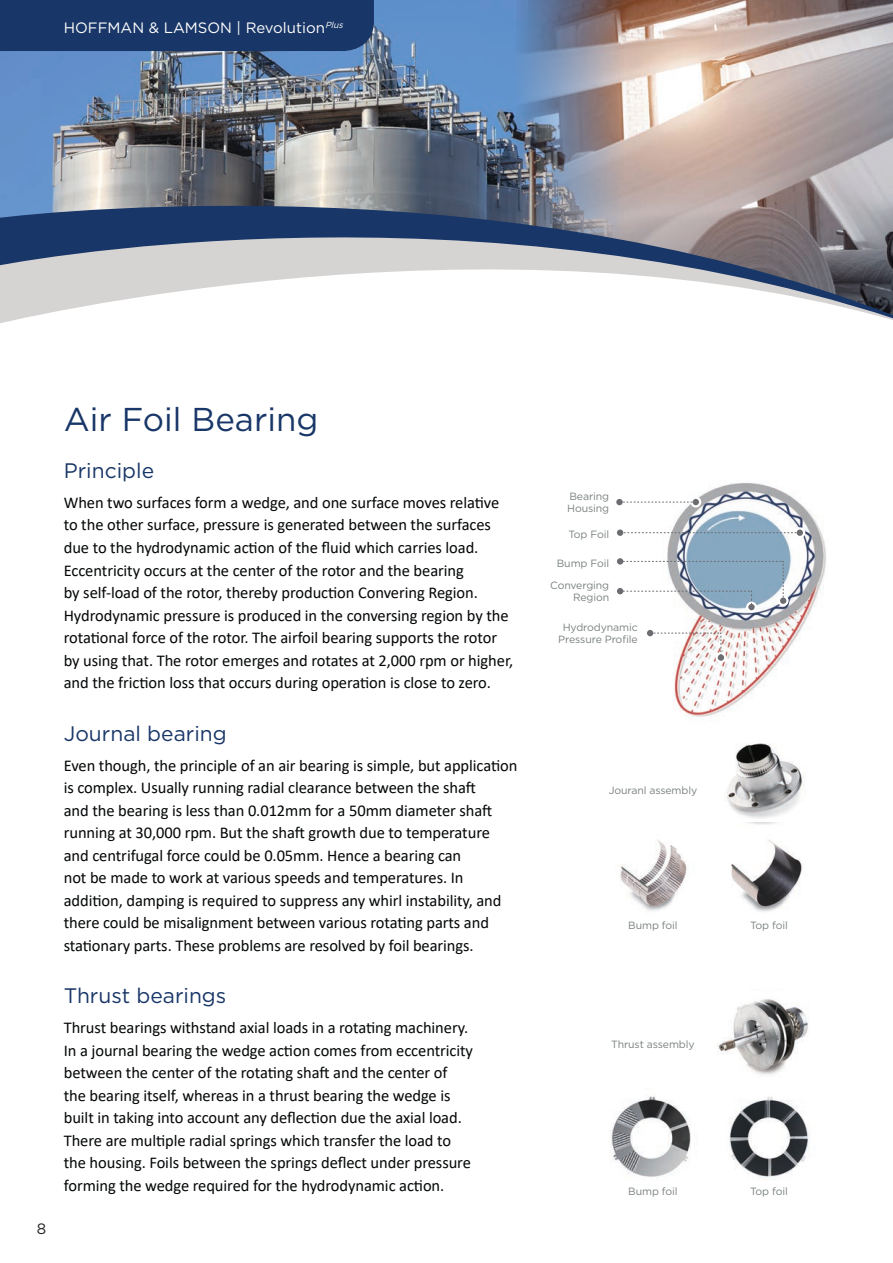
<style>
.page{position:relative;width:893px;height:1263px;background:#fff}
.page>*{position:absolute;margin:0;border:0;box-sizing:border-box;transform-origin:0 0}
.Pull_quote__white_19{font:33px "Gotham";color:#183667}
.gara_body_copy{font:21px "Gotham";color:#183667}
.gara_body_copy-2{font:16.5px/22.5px "Calibri";letter-spacing:-.005em;color:#040607}
.t1{font:15px "Gotham";color:#fff}
.t2{font:15px "Gotham";color:#231f20}
.t3{font:10.5px/12px "Gotham";letter-spacing:-.01em;color:#7b8080}
</style>
<div class="page">
<img style="left:0;top:0;width:517px;height:154px">
<img style="left:517px;top:0;width:376px;height:154px">
<svg style="left:0;top:154px;width:893px;height:169px"></svg>
<img style="left:617px;top:483px;width:209px;height:238px">
<img style="left:620px;top:839px;width:67px;height:72px">
<img style="left:731px;top:839px;width:71px;height:73px">
<img style="left:717px;top:999px;width:92px;height:76px">
<img style="left:609px;top:1095px;width:82px;height:83px">
<img style="left:729px;top:1096px;width:81px;height:84px">
<div style="left:717px;top:653px;width:8px;height:9px;background:#6c6d70;border-radius:50%"></div>
<div style="left:715px;top:652px;width:11px;height:11px;border:2px solid #fff;border-radius:50%"></div>
<div style="left:747px;top:603px;width:9px;height:8px;background:#6c6d70;border-radius:50%"></div>
<div style="left:746px;top:602px;width:11px;height:10px;border:2px solid #fff;border-radius:50%"></div>
<div style="left:778px;top:595px;width:11px;height:11px;border:2px solid #fff;border-radius:50%"></div>
<div style="left:795px;top:528px;width:9px;height:9px;background:#6c6d70;border-radius:50%"></div>
<div style="left:794px;top:527px;width:11px;height:11px;border:2px solid #fff;border-radius:50%"></div>
<div style="left:691px;top:498px;width:9px;height:8px;background:#6c6d70;border-radius:50%"></div>
<div style="left:690px;top:497px;width:11px;height:10px;border:2px solid #fff;border-radius:50%"></div>
<svg style="left:623px;top:532px;width:174px;height:1px"></svg>
<svg style="left:623px;top:502px;width:70px;height:1px"></svg>
<div style="left:617px;top:529px;width:6px;height:7px;background:#6c6d70;border-radius:50%"></div>
<div style="left:617px;top:558px;width:6px;height:7px;background:#6c6d70;border-radius:50%"></div>
<svg style="left:617px;top:561px;width:167px;height:46px"></svg>
<svg style="left:647px;top:630px;width:75px;height:28px"></svg>
<div style="left:616px;top:499px;width:7px;height:6px;background:#6c6d70;border-radius:50%"></div>
<img style="left:725px;top:743px;width:79px;height:76px">
<div style="left:0;top:0;width:374px;height:51px;background:#183667"></div>
<p class="t1" style="left:64px;top:18px;width:284px">HOFFMAN &amp; LAMSON | Revolution<sup>Plus</sup></p>
<p class="t2" style="left:37px;top:1219px;width:11px">8</p>
<p class="Pull_quote__white_19" style="left:64px;top:398px;width:256px">Air Foil Bearing</p>
<p class="gara_body_copy" style="left:64px;top:457px;width:92px">Principle</p>
<p class="gara_body_copy-2" style="left:64px;top:491px;width:451px">When two surfaces form a wedge, and one surface moves relative to the other surface, pressure is generated between the surfaces due to the hydrodynamic action of the fluid which carries load.<br>Eccentricity occurs at the center of the rotor and the bearing<br>by self-load of the rotor, thereby production Convering Region.<br>Hydrodynamic pressure is produced in the conversing region by the rotational force of the rotor. The airfoil bearing supports the rotor by using that. The rotor emerges and rotates at 2,000 rpm or higher, and the friction loss that occurs during operation is close to zero.</p>
<p class="gara_body_copy" style="left:64px;top:720px;width:164px">Journal bearing</p>
<p class="gara_body_copy-2" style="left:64px;top:753px;width:455px">Even though, the principle of an air bearing is simple, but application is complex. Usually running radial clearance between the shaft<br>and the bearing is less than 0.012mm for a 50mm diameter shaft running at 30,000 rpm. But the shaft growth due to temperature and centrifugal force could be 0.05mm. Hence a bearing can<br>not be made to work at various speeds and temperatures. In addition, damping is required to suppress any whirl instability, and there could be misalignment between various rotating parts and stationary parts. These problems are resolved by foil bearings.</p>
<p class="gara_body_copy" style="left:64px;top:982px;width:164px">Thrust bearings</p>
<p class="gara_body_copy-2" style="left:64px;top:1016px;width:411px">Thrust bearings withstand axial loads in a rotating machinery.<br>In a journal bearing the wedge action comes from eccentricity between the center of the rotating shaft and the center of the bearing itself, whereas in a thrust bearing the wedge is built in taking into account any deflection due the axial load.<br>There are multiple radial springs which transfer the load to the housing. Foils between the springs deflect under pressure forming the wedge required for the hydrodynamic action.</p>
<p class="t3" style="left:567px;top:490px;width:44px">Bearing<br>Housing</p>
<p class="t3" style="left:568px;top:528px;width:42px">Top Foil</p>
<p class="t3" style="left:557px;top:557px;width:54px">Bump Foil</p>
<p class="t3" style="left:550px;top:579px;width:61px;text-align:right">Converging<br>Region</p>
<p class="t3" style="left:558px;top:621px;width:81px;text-align:center">Hydrodynamic<br>Pressure Profile</p>
<p class="t3" style="left:609px;top:784px;width:90px">Jouranl assembly</p>
<p class="t3" style="left:628px;top:919px;width:51px">Bump foil</p>
<p class="t3" style="left:611px;top:1038px;width:85px">Thrust assembly</p>
<p class="t3" style="left:628px;top:1185px;width:51px">Bump foil</p>
<p class="t3" style="left:750px;top:919px;width:39px">Top foil</p>
<p class="t3" style="left:750px;top:1185px;width:39px">Top foil</p>
</div>
